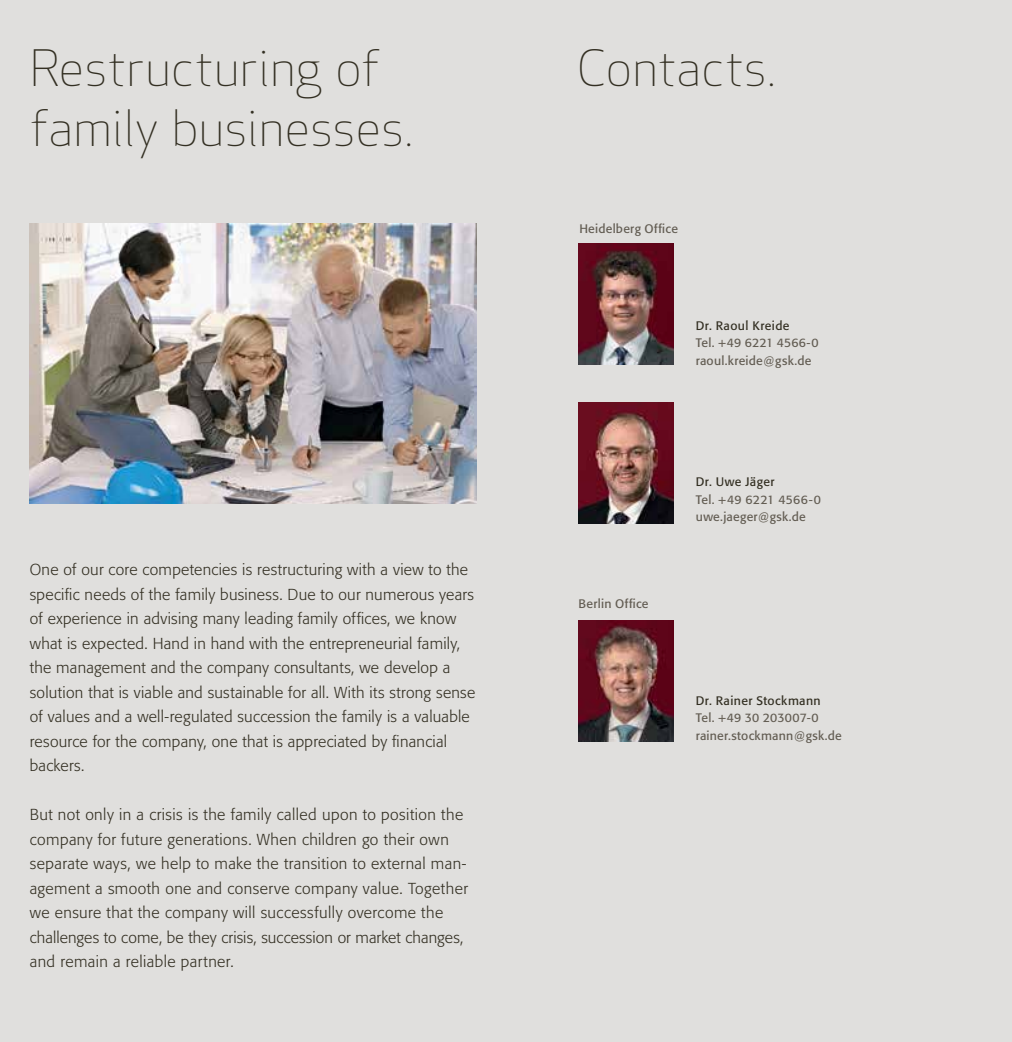
<style>
.page{position:relative;width:1012px;height:1042px;background:#fff}
.page>*{position:absolute;margin:0;border:0;box-sizing:border-box;transform-origin:0 0}
.t1{font:300 49px/59.5px "Apex Sans";letter-spacing:-.015em;color:#332f22}
.t2{font:300 15.75px/24.5px "Formata";letter-spacing:.02em;color:#332f22}
.t3{font:12.25px/17.5px "Formata";letter-spacing:.02em;color:#635d53}
.t4{font:12.25px "Formata";letter-spacing:.03em;color:#332f22}
</style>
<div class="page">
<div style="left:0;top:0;width:521px;height:1042px;background:#e0dfdd"></div>
<div style="left:491px;top:0;width:521px;height:1042px;background:#e0dfdd"></div>
<img style="left:30px;top:223px;width:446px;height:281px">
<img style="left:579px;top:402px;width:95px;height:121px">
<img style="left:579px;top:620px;width:95px;height:121px">
<img style="left:579px;top:244px;width:95px;height:121px">
<h1 class="t1" style="left:30px;top:38px;width:386px">Restructuring of family businesses.</h1>
<h1 class="t1" style="left:577px;top:38px;width:202px">Contacts.</h1>
<p class="t2" style="left:30px;top:557px;width:447px">One of our core competencies is restructuring with a view to the specific needs of the family business. Due to our numerous years of experience in advising many leading family offices, we know what is expected. Hand in hand with the entrepreneurial family, the management and the company consultants, we develop a solution that is viable and sustainable for all. With its strong sense of values and a well-regulated succession the family is a valuable resource for the company, one that is appreciated by financial backers.</p>
<p class="t2" style="left:30px;top:802px;width:440px">But not only in a crisis is the family called upon to position the company for future generations. When children go their own separate ways, we help to make the transition to external man&shy;agement a smooth one and conserve company value. Together we ensure that the company will successfully overcome the challenges to come, be they crisis, succession or market changes, and remain a reliable partner.</p>
<p class="t3" style="left:579px;top:220px;width:100px">Heidelberg Office</p>
<p class="t4" style="left:696px;top:318px;width:95px">Dr. Raoul Kreide</p>
<p class="t3" style="left:696px;top:334px;width:124px">Tel. +49 6221 4566-0 raoul.kreide@gsk.de</p>
<p class="t3" style="left:579px;top:595px;width:71px">Berlin Office</p>
<p class="t4" style="left:696px;top:474px;width:80px">Dr. Uwe Jäger</p>
<p class="t3" style="left:696px;top:490px;width:127px">Tel. +49 6221 4566-0 uwe.jaeger@gsk.de</p>
<p class="t4" style="left:696px;top:693px;width:126px">Dr. Rainer Stockmann</p>
<p class="t3" style="left:696px;top:709px;width:148px">Tel. +49 30 203007-0 rainer.stockmann@gsk.de</p>
</div>
